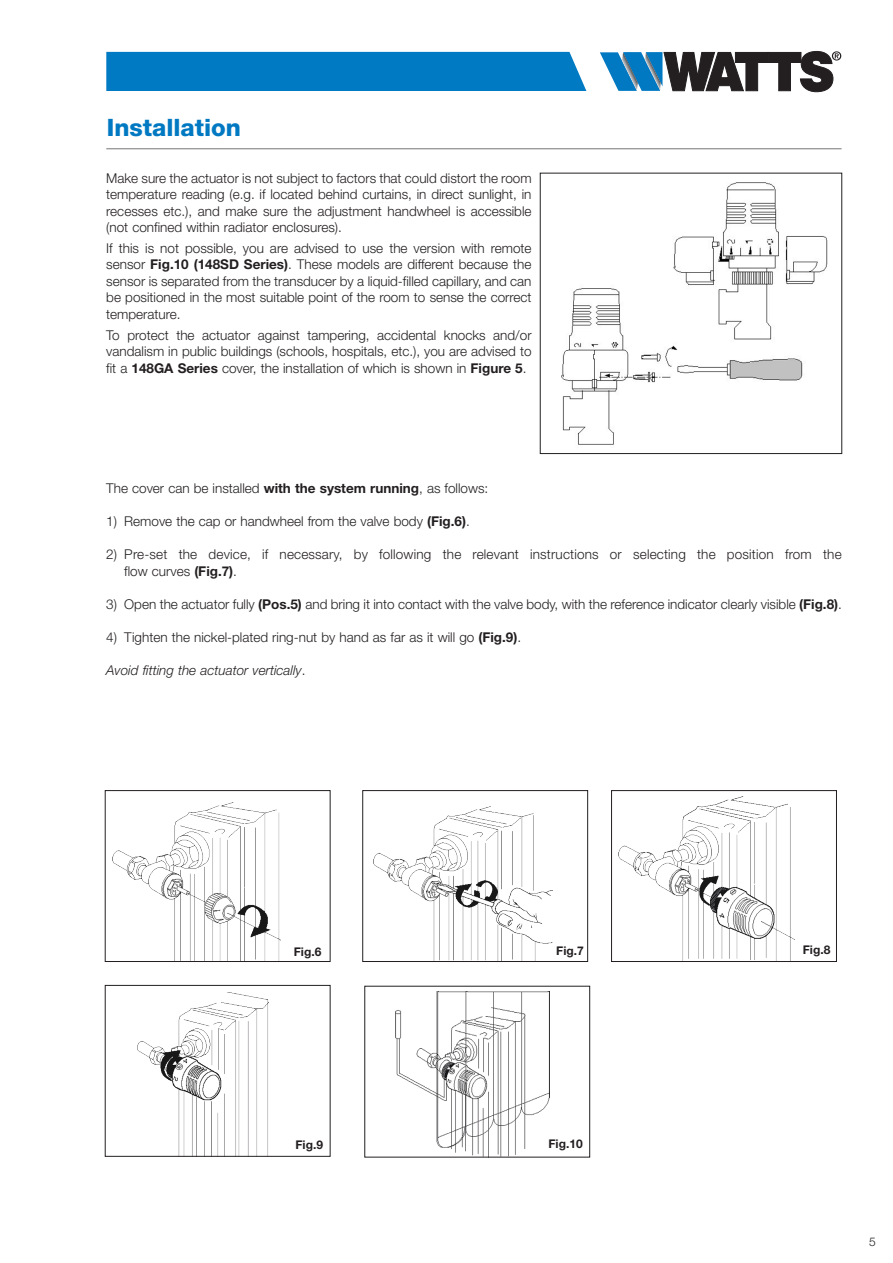
<style>
.page{position:relative;width:893px;height:1263px;background:#fff}
.page>*{position:absolute;margin:0;border:0;box-sizing:border-box;transform-origin:0 0}
.Normale{font:800 24px "Helvetica Neue LT Std";color:#0079c2}
.Normale-2{font:300 13.5px/16.5px "Helvetica Neue LT Std";color:#231f20;text-align:justify}
.Normale-3{font:italic 300 13.5px "Helvetica Neue LT Std";color:#231f20}
.Normale-4{font:700 12px "Helvetica Neue LT Std";color:#231f20}
.t1{font:300 12px "Helvetica Neue LT Std";color:#231f20}
.s1{font-weight:700}
.s2{font-style:normal}
</style>
<div class="page">
<svg style="left:600px;top:51px;width:241px;height:41px"></svg>
<div style="left:106px;top:52px;width:480px;height:39px;background:#007ac2"></div>
<img style="left:561px;top:182px;width:267px;height:263px">
<div style="left:540px;top:173px;width:302px;height:281px;border:1px solid #231f20"></div>
<hr style="left:106px;top:148px;width:736px;height:1px;background:#757679">
<img style="left:112px;top:802px;width:169px;height:158px">
<div style="left:105px;top:790px;width:225px;height:172px;border:1px solid #231f20"></div>
<img style="left:374px;top:806px;width:179px;height:154px">
<div style="left:363px;top:790px;width:225px;height:172px;border:1px solid #231f20"></div>
<img style="left:618px;top:796px;width:176px;height:164px">
<div style="left:611px;top:790px;width:226px;height:172px;border:1px solid #231f20"></div>
<img style="left:138px;top:992px;width:130px;height:162px">
<img style="left:395px;top:991px;width:155px;height:164px">
<p class="Normale" style="left:107px;top:113px;width:136px">Installation</p>
<p class="Normale-2" style="left:106px;top:169px;width:427px">Make sure the actuator is not subject to factors that could distort the room temperature reading (e.g. if located behind curtains, in direct sunlight, in recesses etc.), and make sure the adjustment handwheel is accessible (not confined within radiator enclosures).</p>
<p class="Normale-2" style="left:106px;top:239px;width:427px">If this is not possible, you are advised to use the version with remote sensor <span class="s1">Fig.10 (148SD Series)</span>. These models are different because the sensor is separated from the transducer by a liquid-filled capillary, and can be positioned in the most suitable point of the room to sense the correct temperature.</p>
<p class="Normale-2" style="left:106px;top:326px;width:427px">To protect the actuator against tampering, accidental knocks and/or vandalism in public buildings (schools, hospitals, etc.), you are advised to fit a <span class="s1">148GA Series</span> cover, the installation of which is shown in <span class="s1">Figure 5</span>.</p>
<p class="Normale-2" style="left:106px;top:480px;width:384px">The cover can be installed <span class="s1">with the system running</span>, as follows:</p>
<p class="Normale-2" style="left:106px;top:513px;width:365px">1) Remove the cap or handwheel from the valve body <span class="s1">(Fig.6)</span>.</p>
<p class="Normale-2" style="left:106px;top:546px;width:737px">2) Pre-set the device, if necessary, by following the relevant instructions or selecting the position from the</p>
<p class="Normale-2" style="left:124px;top:562px;width:114px">flow curves <span class="s1">(Fig.7)</span>.</p>
<p class="Normale-2" style="left:106px;top:595px;width:737px">3) Open the actuator fully <span class="s1">(Pos.5)</span> and bring it into contact with the valve body, with the reference indicator clearly visible <span class="s1">(Fig.8)</span>.</p>
<p class="Normale-2" style="left:106px;top:628px;width:416px">4) Tighten the nickel-plated ring-nut by hand as far as it will go <span class="s1">(Fig.9)</span>.</p>
<p class="Normale-3" style="left:106px;top:662px;width:201px">Avoid fitting the actuator vertically<span class="s2">.</span></p>
<p class="Normale-4" style="left:294px;top:944px;width:29px">Fig.6</p>
<p class="Normale-4" style="left:556px;top:943px;width:29px">Fig.7</p>
<p class="Normale-4" style="left:295px;top:1137px;width:29px">Fig.9</p>
<p class="Normale-4" style="left:548px;top:1136px;width:36px">Fig.10</p>
<p class="Normale-4" style="left:803px;top:942px;width:29px">Fig.8</p>
<p class="t1" style="left:869px;top:1234px;width:8px">5</p>
</div>
